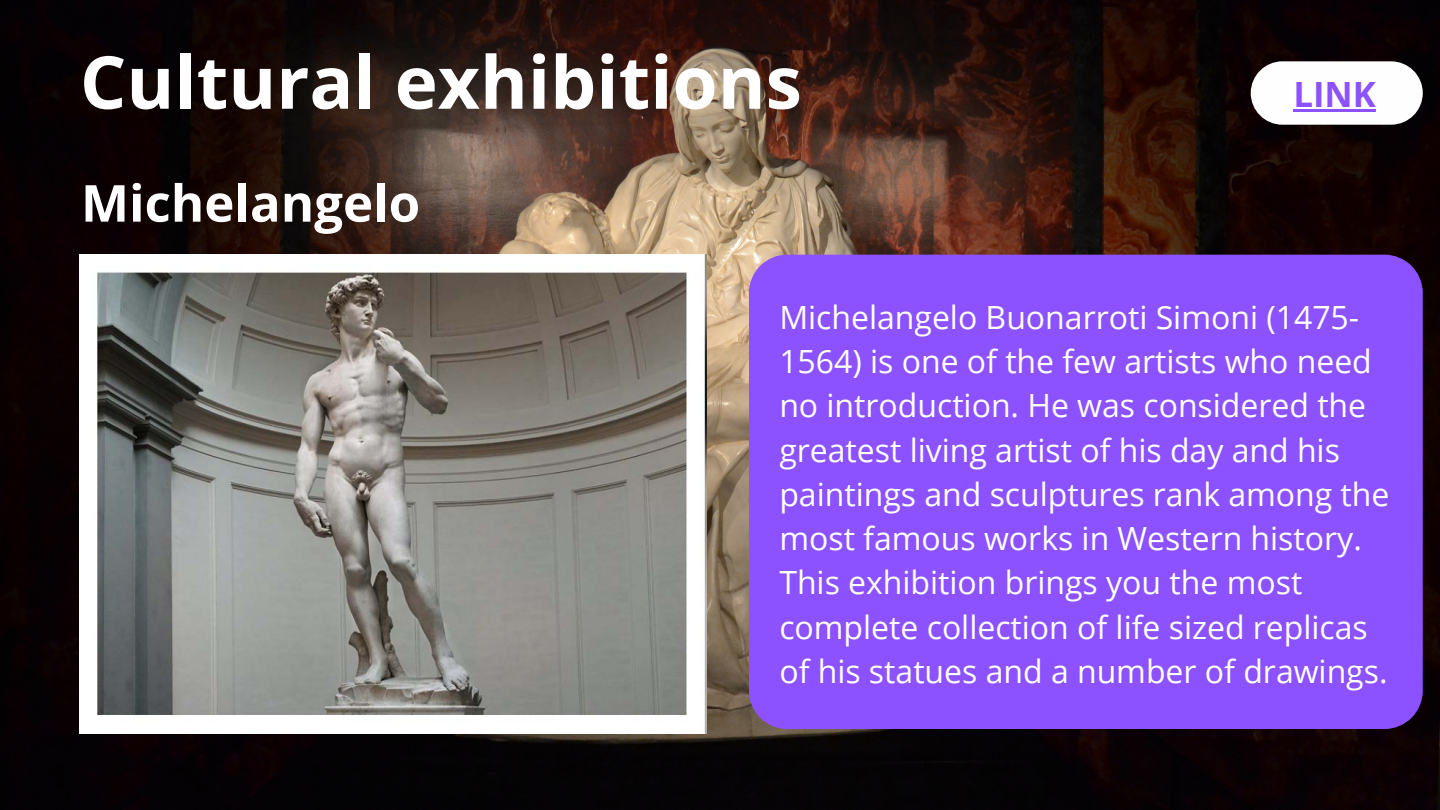
<style>
.page{position:relative;width:1440px;height:810px;background:#fff}
.page>*{position:absolute;margin:0;border:0;box-sizing:border-box;transform-origin:0 0}
.t1{font:700 73px "Open Sans";color:#fff}
.t2{font:700 51px "Open Sans";color:#fff}
.t3{font:700 34.8px "Open Sans";color:#8c52ff}
.t4{font:32px/44.2px "Open Sans";color:#fff}
</style>
<div class="page">
<img style="left:0;top:0;width:1440px;height:810px">
<img style="left:80px;top:255px;width:626px;height:479px">
<div style="left:749px;top:255px;width:674px;height:474px;background:#8c52ff"></div>
<div style="left:1251px;top:61px;width:172px;height:64px;background:#fefefe;border-radius:32px"></div>
<hr style="left:1293px;top:109px;width:83px;height:3px;background:#8c52ff">
<p class="t1" style="left:80px;top:31px;width:724px">Cultural exhibitions</p>
<p class="t2" style="left:81px;top:167px;width:341px">Michelangelo</p>
<p class="t3" style="left:1293px;top:69px;width:84px">LINK</p>
<p class="t4" style="left:779px;top:294px;width:612px">Michelangelo Buonarroti Simoni (1475- 1564) is one of the few artists who need no introduction. He was considered the greatest living artist of his day and his paintings and sculptures rank among the most famous works in Western history.<br>This exhibition brings you the most complete collection of life sized replicas of his statues and a number of drawings.</p>
</div>
